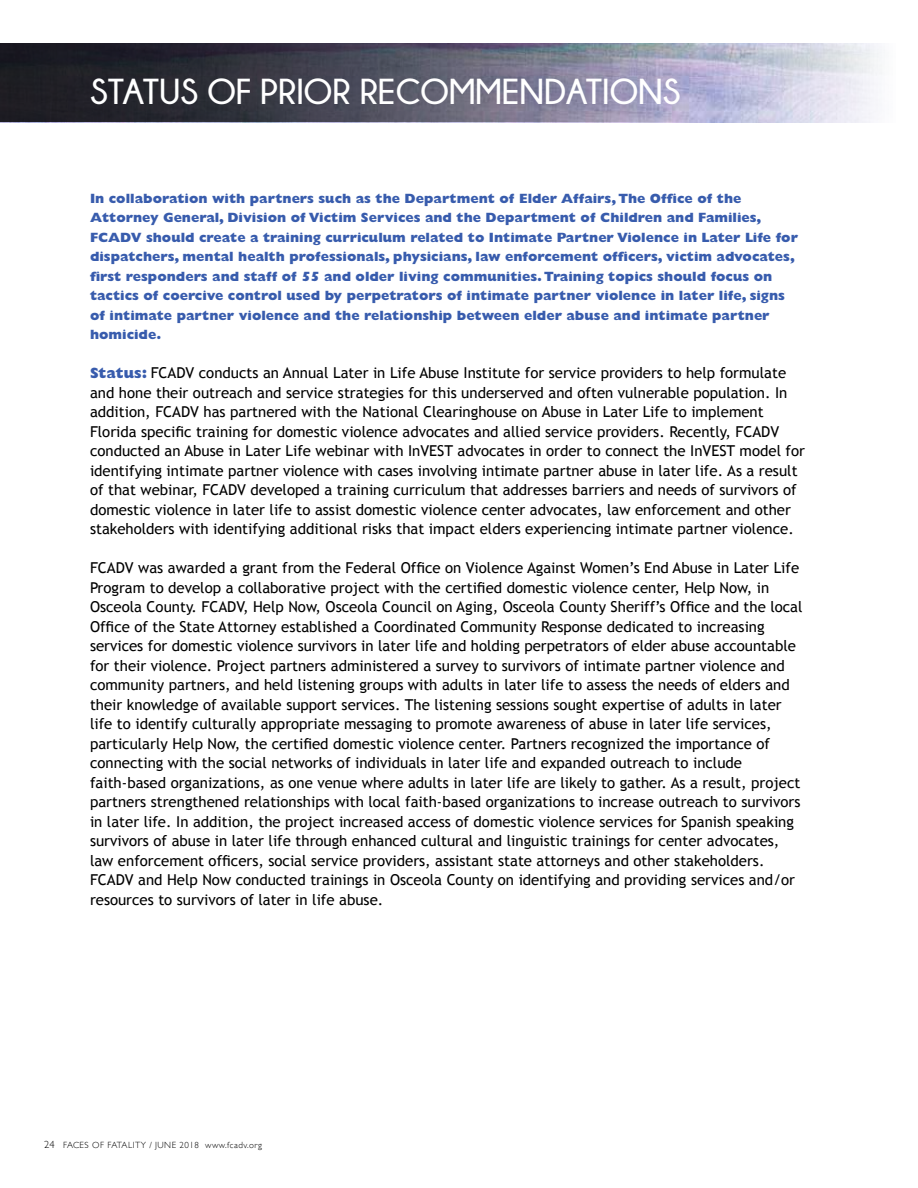
<style>
.page{position:relative;width:918px;height:1188px;background:#fff}
.page>*{position:absolute;margin:0;border:0;box-sizing:border-box;transform-origin:0 0}
.t1{font:700 36px "Champagne&Limousines";color:#fff}
.t2{font:15px/19.5px "Trebuchet MS";color:#000}
.t3{font:800 13.5px/19.5px "Gill Sans";color:#385cad}
.t4{font:300 9px "Gill Sans";letter-spacing:.05em;color:#000}
.s1{font-family:"Gill Sans";font-weight:800;color:#385cad}
.s2{font-size:10.5px}
</style>
<div class="page">
<img style="left:0;top:44px;width:882px;height:78px">
<h1 class="t1" style="left:90px;top:72px;width:592px">STATUS OF PRIOR RECOMMENDATIONS</h1>
<p class="t3" style="left:90px;top:188px;width:709px">In collaboration with partners such as the Department of Elder Affairs, The Office of the Attorney General, Division of Victim Services and the Department of Children and Families, FCADV should create a training curriculum related to Intimate Partner Violence in Later Life for dispatchers, mental health professionals, physicians, law enforcement officers, victim advocates, first responders and staff of 55 and older living communities. Training topics should focus on tactics of coercive control used by perpetrators of intimate partner violence in later life, signs of intimate partner violence and the relationship between elder abuse and intimate partner homicide.</p>
<p class="t2" style="left:90px;top:363px;width:717px"><span class="s1">Status:</span> FCADV conducts an Annual Later in Life Abuse Institute for service providers to help formulate and hone their outreach and service strategies for this underserved and often vulnerable population. In addition, FCADV has partnered with the National Clearinghouse on Abuse in Later Life to implement Florida specific training for domestic violence advocates and allied service providers. Recently, FCADV conducted an Abuse in Later Life webinar with InVEST advocates in order to connect the InVEST model for identifying intimate partner violence with cases involving intimate partner abuse in later life. As a result of that webinar, FCADV developed a training curriculum that addresses barriers and needs of survivors of domestic violence in later life to assist domestic violence center advocates, law enforcement and other stakeholders with identifying additional risks that impact elders experiencing intimate partner violence.</p>
<p class="t2" style="left:90px;top:558px;width:714px">FCADV was awarded a grant from the Federal Office on Violence Against Women’s End Abuse in Later Life Program to develop a collaborative project with the certified domestic violence center, Help Now, in Osceola County. FCADV, Help Now, Osceola Council on Aging, Osceola County Sheriff’s Office and the local Office of the State Attorney established a Coordinated Community Response dedicated to increasing services for domestic violence survivors in later life and holding perpetrators of elder abuse accountable for their violence. Project partners administered a survey to survivors of intimate partner violence and community partners, and held listening groups with adults in later life to assess the needs of elders and their knowledge of available support services. The listening sessions sought expertise of adults in later life to identify culturally appropriate messaging to promote awareness of abuse in later life services, particularly Help Now, the certified domestic violence center. Partners recognized the importance of connecting with the social networks of individuals in later life and expanded outreach to include faith-based organizations, as one venue where adults in later life are likely to gather. As a result, project partners strengthened relationships with local faith-based organizations to increase outreach to survivors in later life. In addition, the project increased access of domestic violence services for Spanish speaking survivors of abuse in later life through enhanced cultural and linguistic trainings for center advocates, law enforcement officers, social service providers, assistant state attorneys and other stakeholders.<br>FCADV and Help Now conducted trainings in Osceola County on identifying and providing services and/or resources to survivors of later in life abuse.</p>
<p class="t4" style="left:44px;top:1138px;width:219px"><span class="s2">24</span> FACES OF FATALITY / JUNE 2018 www.fcadv.org</p>
</div>
